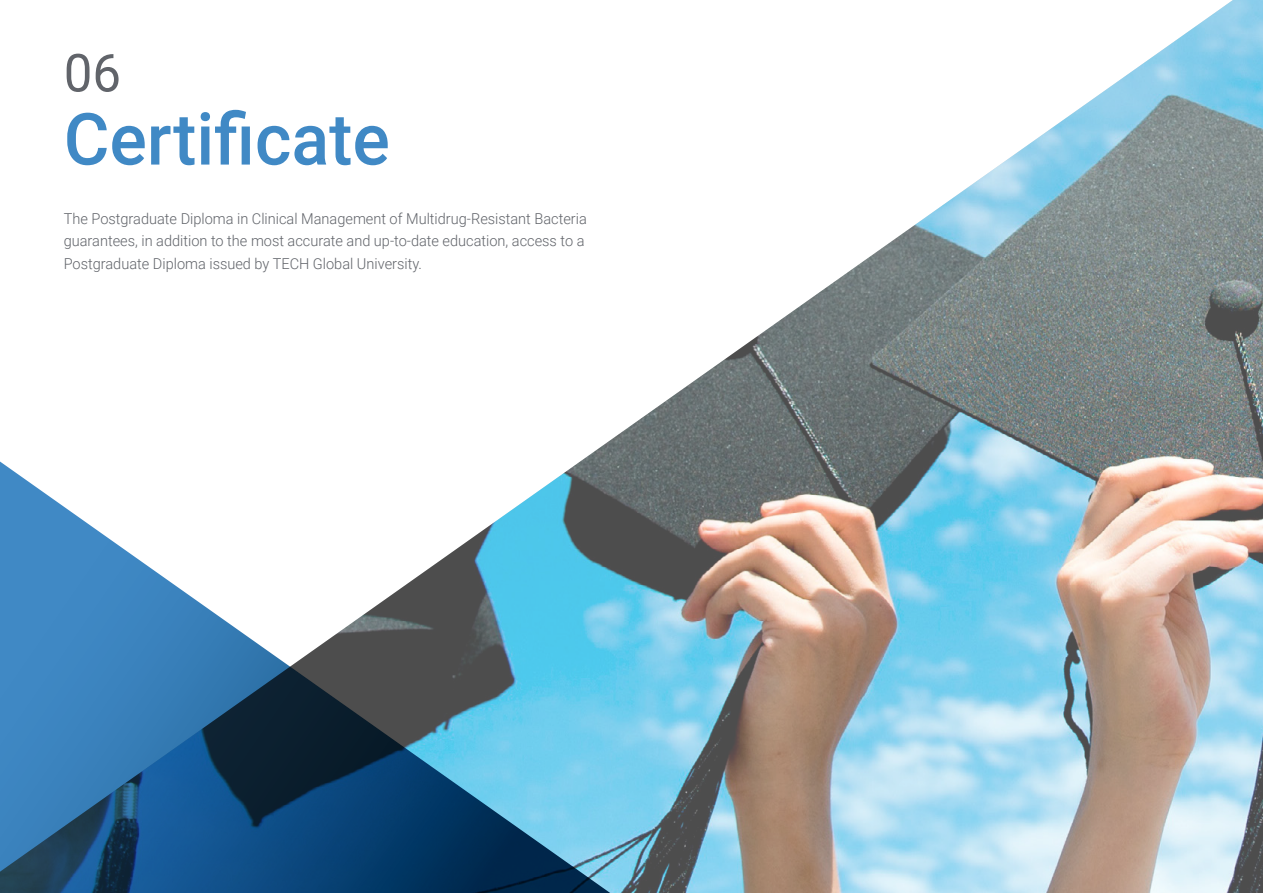
<style>
.page{position:relative;width:1263px;height:893px;background:#fff}
.page>*{position:absolute;margin:0;border:0;box-sizing:border-box;transform-origin:0 0}
.t1{font:500 72px "Roboto";color:#4089c5}
.t2{font:52.5px "Roboto";color:#61646a}
.t3{font:300 15px/22.5px "Roboto";color:#61646a}
</style>
<div class="page">
<img style="left:602px;top:0;width:661px;height:893px">
<svg style="left:0;top:446px;width:640px;height:447px"></svg>
<h2 class="t2" style="left:64px;top:36px;width:59px">06</h2>
<h1 class="t1" style="left:64px;top:89px;width:328px">Certificate</h1>
<p class="t3" style="left:64px;top:207px;width:525px">The Postgraduate Diploma in Clinical Management of Multidrug-Resistant Bacteria guarantees, in addition to the most accurate and up-to-date education, access to a<br>Postgraduate Diploma issued by TECH Global University.</p>
</div>
